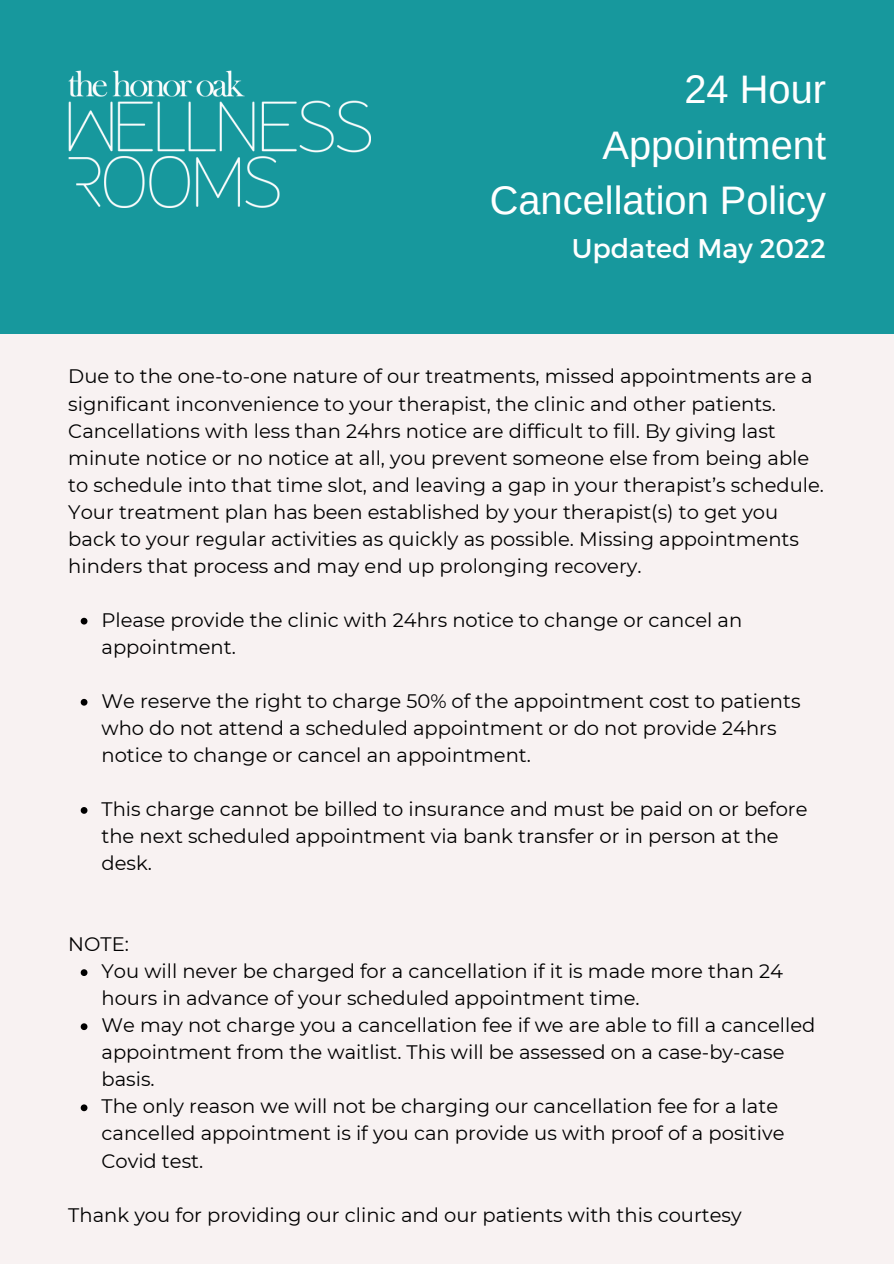
<style>
.page{position:relative;width:894px;height:1264px;background:#fff}
.page>*{position:absolute;margin:0;border:0;box-sizing:border-box;transform-origin:0 0}
.t1{font:39.75px/55.2px "Arimo";color:#fff;text-align:right}
.t2{font:27px "Montserrat";color:#fff}
.t3{font:19.5px/27px "Montserrat";color:#000}
</style>
<div class="page">
<div style="left:0;top:0;width:893px;height:1263px;background:#f8f2f2"></div>
<div style="left:0;top:0;width:893px;height:334px;background:#17989d"></div>
<img style="left:68px;top:70px;width:302px;height:137px">
<svg style="left:81px;top:617px;width:6px;height:7px"></svg>
<svg style="left:81px;top:699px;width:6px;height:6px"></svg>
<svg style="left:81px;top:807px;width:6px;height:6px"></svg>
<svg style="left:81px;top:969px;width:6px;height:7px"></svg>
<svg style="left:81px;top:1023px;width:6px;height:7px"></svg>
<svg style="left:81px;top:1104px;width:6px;height:7px"></svg>
<p class="t1" style="left:489px;top:62px;width:338px">24 Hour<br>Appointment<br>Cancellation Policy</p>
<p class="t2" style="left:571px;top:231px;width:256px">Updated May 2022</p>
<p class="t3" style="left:68px;top:363px;width:757px">Due to the one-to-one nature of our treatments, missed appointments are a significant inconvenience to your therapist, the clinic and other patients.<br>Cancellations with less than 24hrs notice are difficult to fill. By giving last minute notice or no notice at all, you prevent someone else from being able to schedule into that time slot, and leaving a gap in your therapist’s schedule.<br>Your treatment plan has been established by your therapist(s) to get you back to your regular activities as quickly as possible. Missing appointments hinders that process and may end up prolonging recovery.</p>
<p class="t3" style="left:101px;top:606px;width:642px">Please provide the clinic with 24hrs notice to change or cancel an appointment.</p>
<p class="t3" style="left:101px;top:687px;width:700px">We reserve the right to charge 50% of the appointment cost to patients who do not attend a scheduled appointment or do not provide 24hrs notice to change or cancel an appointment.</p>
<p class="t3" style="left:101px;top:795px;width:707px">This charge cannot be billed to insurance and must be paid on or before the next scheduled appointment via bank transfer or in person at the desk.</p>
<p class="t3" style="left:68px;top:930px;width:62px">NOTE:</p>
<p class="t3" style="left:101px;top:957px;width:683px">You will never be charged for a cancellation if it is made more than 24 hours in advance of your scheduled appointment time.</p>
<p class="t3" style="left:101px;top:1011px;width:715px">We may not charge you a cancellation fee if we are able to fill a cancelled appointment from the waitlist. This will be assessed on a case-by-case basis.</p>
<p class="t3" style="left:101px;top:1092px;width:684px">The only reason we will not be charging our cancellation fee for a late cancelled appointment is if you can provide us with proof of a positive<br>Covid test.</p>
<p class="t3" style="left:68px;top:1200px;width:674px">Thank you for providing our clinic and our patients with this courtesy</p>
</div>
